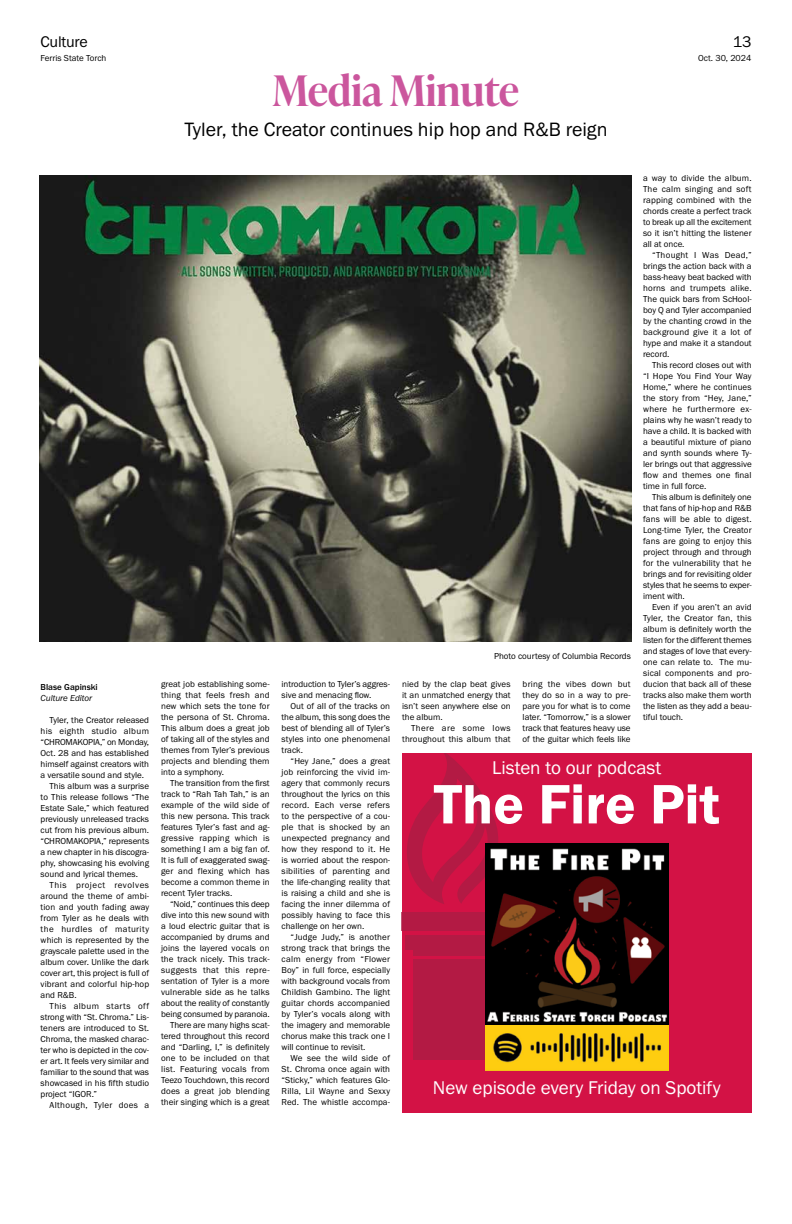
<style>
.page{position:relative;width:792px;height:1224px;background:#fff}
.page>*{position:absolute;margin:0;border:0;box-sizing:border-box;transform-origin:0 0}
.t1{font:57.4px "Franklin Gothic URW Dem";color:#fff}
.t2{font:600 42px "Ivy Presto Headline";color:#cb569d}
.t3{font:20px "Franklin Gothic URW Boo";color:#000}
.t4{font:19.1px "Franklin Gothic URW Boo";color:#fff}
.t5{font:16px "Franklin Gothic URW Boo";letter-spacing:-.01em;color:#000}
.t6{font:9px/11px "Franklin Gothic URW Boo";color:#000;text-align:justify}
.t7{font:9px "Franklin Gothic URW Boo";letter-spacing:.045em;color:#000}
.t8{font:9px "Franklin Gothic URW Boo";letter-spacing:.04em;color:#000}
.t9{font:9px "Franklin Gothic URW Boo";letter-spacing:.06em;color:#000}
.t10{font:9px "Franklin Gothic URW Boo";letter-spacing:.035em;color:#000}
.t11{font:500 9px "Franklin Gothic URW";color:#000}
.t12{font:9px "Franklin Gothic URW Boo Ita";color:#000}
</style>
<div class="page">
<img style="left:40px;top:176px;width:591px;height:466px">
<div style="left:402px;top:753px;width:350px;height:360px;background:#d31245"></div>
<div style="left:402px;top:912px;width:116px;height:19px;background:#b31a44"></div>
<div style="left:405px;top:935px;width:95px;height:14px;background:#b31a44"></div>
<div style="left:413px;top:942px;width:79px;height:14px;background:#b31a44"></div>
<div style="left:413px;top:960px;width:79px;height:100px;background:#b31a44"></div>
<svg style="left:407px;top:753px;width:91px;height:151px"></svg>
<img style="left:485px;top:843px;width:183px;height:227px">
<h3 class="t5" style="left:40px;top:31px;width:49px">Culture</h3>
<p class="t6" style="left:40px;top:52px;width:67px">Ferris State Torch</p>
<h2 class="t2" style="left:273px;top:60px;width:248px">Media Minute</h2>
<h3 class="t3" style="left:185px;top:117px;width:425px">Tyler, the Creator continues hip hop and R&amp;B reign</h3>
<h3 class="t5" style="left:733px;top:31px;width:20px">13</h3>
<p class="t6" style="left:698px;top:52px;width:55px">Oct. 30, 2024</p>
<p class="t11" style="left:41px;top:682px;width:59px">Blase Gapinski</p>
<p class="t12" style="left:41px;top:693px;width:53px">Culture Editor</p>
<p class="t6" style="left:50px;top:715px;width:101px">Tyler, the Creator released</p>
<p class="t8" style="left:41px;top:726px;width:110px">his eighth studio album</p>
<p class="t6" style="left:41px;top:737px;width:110px">“CHROMAKOPIA,” on Monday,</p>
<p class="t6" style="left:41px;top:748px;width:110px">Oct. 28 and has established</p>
<p class="t6" style="left:41px;top:759px;width:110px">himself against creators with</p>
<p class="t6" style="left:41px;top:770px;width:105px">a versatile sound and style.</p>
<p class="t6" style="left:50px;top:781px;width:101px">This album was a surprise</p>
<p class="t6" style="left:41px;top:792px;width:110px">to This release follows “The</p>
<p class="t6" style="left:41px;top:803px;width:110px">Estate Sale,” which featured</p>
<p class="t6" style="left:41px;top:814px;width:110px">previously unreleased tracks</p>
<p class="t6" style="left:41px;top:825px;width:110px">cut from his previous album.</p>
<p class="t6" style="left:41px;top:836px;width:110px">“CHROMAKOPIA,” represents</p>
<p class="t6" style="left:41px;top:847px;width:110px">a new chapter in his discogra-</p>
<p class="t6" style="left:41px;top:858px;width:110px">phy, showcasing his evolving</p>
<p class="t6" style="left:41px;top:869px;width:99px">sound and lyrical themes.</p>
<p class="t9" style="left:50px;top:880px;width:101px">This project revolves</p>
<p class="t6" style="left:41px;top:891px;width:110px">around the theme of ambi-</p>
<p class="t6" style="left:41px;top:902px;width:110px">tion and youth fading away</p>
<p class="t6" style="left:41px;top:912px;width:110px">from Tyler as he deals with</p>
<p class="t7" style="left:41px;top:924px;width:110px">the hurdles of maturity</p>
<p class="t6" style="left:41px;top:934px;width:110px">which is represented by the</p>
<p class="t6" style="left:41px;top:945px;width:110px">grayscale palette used in the</p>
<p class="t6" style="left:41px;top:956px;width:110px">album cover. Unlike the dark</p>
<p class="t6" style="left:41px;top:967px;width:110px">cover art, this project is full of</p>
<p class="t6" style="left:41px;top:978px;width:110px">vibrant and colorful hip-hop</p>
<p class="t6" style="left:41px;top:989px;width:37px">and R&amp;B.</p>
<p class="t7" style="left:50px;top:1001px;width:101px">This album starts off</p>
<p class="t6" style="left:41px;top:1011px;width:110px">strong with “St. Chroma.” Lis-</p>
<p class="t6" style="left:41px;top:1022px;width:110px">teners are introduced to St.</p>
<p class="t6" style="left:41px;top:1033px;width:110px">Chroma, the masked charac-</p>
<p class="t6" style="left:41px;top:1044px;width:110px">ter who is depicted in the cov-</p>
<p class="t6" style="left:41px;top:1055px;width:110px">er art. It feels very similar and</p>
<p class="t6" style="left:41px;top:1066px;width:110px">familiar to the sound that was</p>
<p class="t6" style="left:41px;top:1077px;width:110px">showcased in his fifth studio</p>
<p class="t6" style="left:41px;top:1088px;width:58px">project “IGOR.”</p>
<p class="t10" style="left:50px;top:1100px;width:101px">Although, Tyler does a</p>
<p class="t6" style="left:161px;top:679px;width:110px">great job establishing some&shy;thing that feels fresh and new which sets the tone for the persona of St. Chroma.<br>This album does a great job of taking all of the styles and themes from Tyler’s previous projects and blending them into a symphony.</p>
<p class="t6" style="left:161px;top:778px;width:110px;text-indent:9px">The transition from the first track to “Rah Tah Tah,” is an example of the wild side of this new persona. This track features Tyler’s fast and ag&shy;gressive rapping which is something I am a big fan of.<br>It is full of exaggerated swag&shy;ger and flexing which has become a common theme in recent Tyler tracks.</p>
<p class="t6" style="left:161px;top:899px;width:110px;text-align:right">“Noid,” continues this deep dive into this new sound with a loud electric guitar that is accompanied by drums and joins the layered vocals on the track nicely. This track&shy;suggests that this repre&shy;sentation of Tyler is a more vulnerable side as he talks about the reality of constantly being consumed by paranoia.<br>There are many highs scat&shy;tered throughout this record and “Darling, I,” is definitely one to be included on that list. Featuring vocals from<br>Teezo Touchdown, this record does a great job blending their singing which is a great</p>
<p class="t6" style="left:282px;top:679px;width:110px">introduction to Tyler’s aggres&shy;sive and menacing flow.</p>
<p class="t6" style="left:282px;top:701px;width:110px;text-indent:9px">Out of all of the tracks on the album, this song does the best of blending all of Tyler’s styles into one phenomenal track.</p>
<p class="t6" style="left:282px;top:756px;width:110px;text-indent:9px">“Hey Jane,” does a great job reinforcing the vivid im&shy;agery that commonly recurs throughout the lyrics on this record. Each verse refers to the perspective of a cou&shy;ple that is shocked by an unexpected pregnancy and how they respond to it. He is worried about the respon&shy;sibilities of parenting and the life-changing reality that is raising a child and she is facing the inner dilemma of possibly having to face this challenge on her own.</p>
<p class="t6" style="left:282px;top:932px;width:110px;text-indent:9px">“Judge Judy,” is another strong track that brings the calm energy from “Flower Boy” in full force, especially with background vocals from Childish Gambino. The light guitar chords accompanied by Tyler’s vocals along with the imagery and memorable chorus make this track one I will continue to revisit.</p>
<p class="t6" style="left:282px;top:1053px;width:110px;text-indent:9px">We see the wild side of St. Chroma once again with “Sticky,” which features Glo-Rilla, Lil Wayne and Sexxy Red. The whistle accompa-</p>
<p class="t6" style="left:494px;top:651px;width:138px">Photo courtesy of Columbia Records</p>
<p class="t6" style="left:402px;top:679px;width:110px">nied by the clap beat gives it an unmatched energy that isn’t seen anywhere else on the album.</p>
<p class="t6" style="left:402px;top:723px;width:110px;text-align:right">There are some lows throughout this album that</p>
<p class="t6" style="left:523px;top:679px;width:110px">bring the vibes down but they do so in a way to pre&shy;pare you for what is to come later. “Tomorrow,” is a slower track that features heavy use of the guitar which feels like</p>
<p class="t6" style="left:643px;top:173px;width:110px">a way to divide the album.<br>The calm singing and soft rapping combined with the chords create a perfect track to break up all the excitement so it isn’t hitting the listener all at once.</p>
<p class="t6" style="left:643px;top:250px;width:110px;text-indent:9px">“Thought I Was Dead,” brings the action back with a bass-heavy beat backed with horns and trumpets alike.<br>The quick bars from ScHool&shy;boy Q and Tyler accompanied by the chanting crowd in the background give it a lot of hype and make it a standout record.</p>
<p class="t6" style="left:643px;top:360px;width:110px;text-indent:9px">This record closes out with “I Hope You Find Your Way Home,” where he continues the story from “Hey, Jane,” where he furthermore ex&shy;plains why he wasn’t ready to have a child. It is backed with a beautiful mixture of piano and synth sounds where Ty&shy;ler brings out that aggressive flow and themes one final time in full force.</p>
<p class="t6" style="left:643px;top:492px;width:110px;text-indent:9px">This album is definitely one that fans of hip-hop and R&amp;B fans will be able to digest.<br>Long-time Tyler, the Creator fans are going to enjoy this project through and through for the vulnerability that he brings and for revisiting older styles that he seems to exper&shy;iment with.</p>
<p class="t6" style="left:643px;top:602px;width:110px;text-indent:9px">Even if you aren’t an avid Tyler, the Creator fan, this album is definitely worth the listen for the different themes and stages of love that every&shy;one can relate to. The mu&shy;sical components and pro&shy;ducion that back all of these tracks also make them worth the listen as they add a beau&shy;tiful touch.</p>
<h3 class="t4" style="left:492px;top:755px;width:171px">Listen to our podcast</h3>
<h1 class="t1" style="left:434px;top:769px;width:287px">The Fire Pit</h1>
<h3 class="t4" style="left:433px;top:1076px;width:289px">New episode every Friday on Spotify</h3>
</div>
